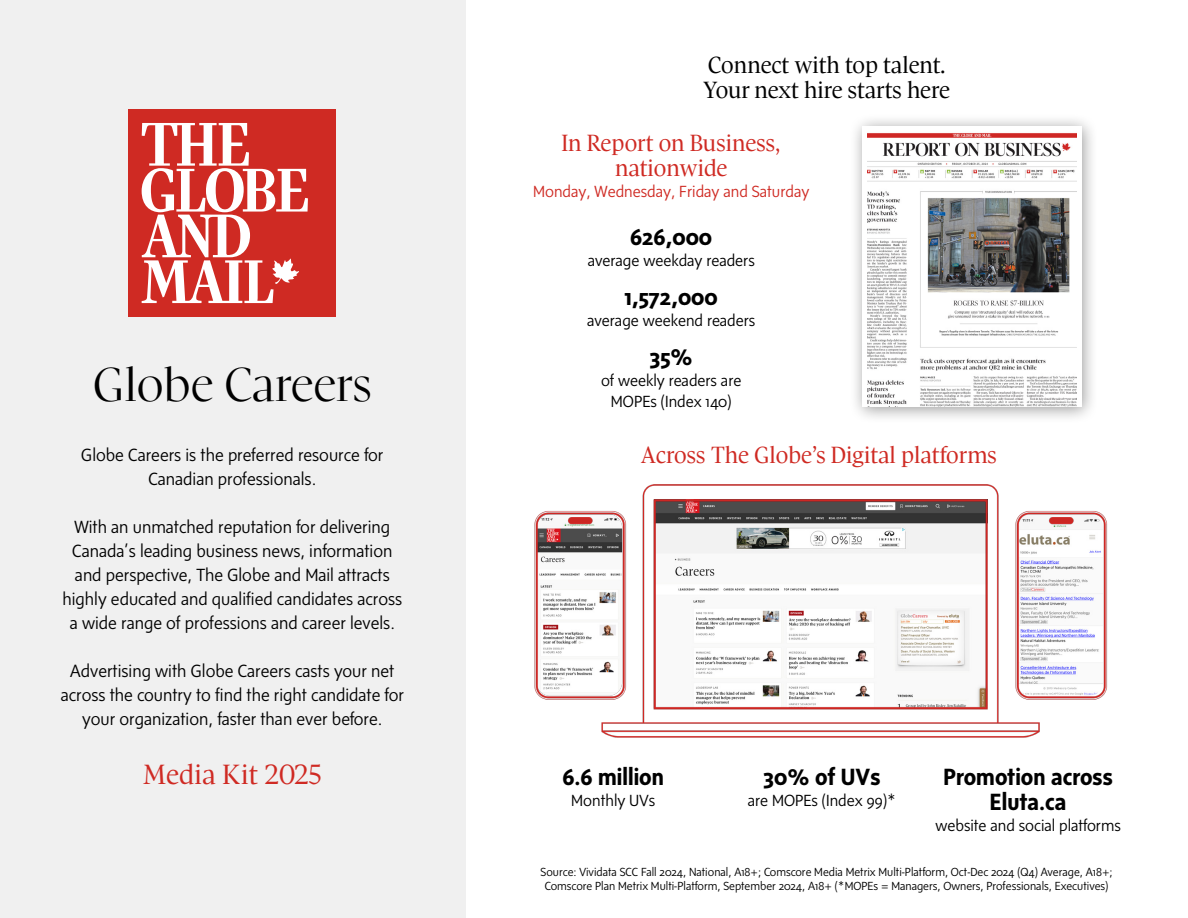
<style>
.page{position:relative;width:1188px;height:918px;background:#fff}
.page>*{position:absolute;margin:0;border:0;box-sizing:border-box;transform-origin:0 0}
.t1{font:48.9px "Pratt Fine";color:#000}
.t2{font:28.5px "Pratt";letter-spacing:.01em;color:#cf2a23}
.t3{font:24px/25.5px "Pratt";color:#cf2a23;text-align:center}
.t4{font:700 24px/25.5px "G Msans";color:#000;text-align:center}
.t5{font:24px/25.5px "Pratt";color:#000}
.t6{font:300 18px/24px "G Msans";color:#000;text-align:center}
.t7{font:300 16.5px/21px "G Msans";color:#000;text-align:center}
.t8{font:300 16.5px "G Msans";color:#cf2a23}
.t9{font:300 12px/13.5px "G Msans";color:#000;text-align:center}
</style>
<div class="page">
<div style="left:0;top:0;width:465px;height:918px;background:#f0f0f0"></div>
<img style="left:601px;top:484px;width:439px;height:254px">
<div style="left:849px;top:113px;width:250px;height:311px;background:#000;opacity:.4"></div>
<div style="left:862px;top:126px;width:219px;height:281px;background:#fff"></div>
<img style="left:867px;top:133px;width:209px;height:274px">
<div style="left:129px;top:109px;width:207px;height:208px;background:#cf2a23"></div>
<svg style="left:142px;top:123px;width:166px;height:180px"></svg>
<img style="left:991px;top:484px;width:117px;height:231px">
<img style="left:534px;top:484px;width:114px;height:231px">
<h1 class="t1" style="left:93px;top:360px;width:281px">Globe Careers</h1>
<p class="t6" style="left:81px;top:443px;width:304px">Globe Careers is the preferred resource for<br>Canadian professionals.</p>
<p class="t6" style="left:63px;top:515px;width:341px">With an unmatched reputation for delivering Canada’s leading business news, information and perspective, The Globe and Mail attracts highly educated and qualified candidates across a wide range of professions and career levels.</p>
<p class="t6" style="left:61px;top:659px;width:345px">Advertising with Globe Careers casts your net across the country to find the right candidate for your organization, faster than ever before.</p>
<h2 class="t2" style="left:143px;top:760px;width:180px">Media Kit 2025</h2>
<h3 class="t5" style="left:703px;top:52px;width:248px">Connect with top talent.<br>Your next hire starts here</h3>
<h3 class="t3" style="left:562px;top:130px;width:220px">In Report on Business, nationwide</h3>
<p class="t8" style="left:533px;top:183px;width:278px">Monday, Wednesday, Friday and Saturday</p>
<h3 class="t4" style="left:630px;top:224px;width:84px">626,000</h3>
<p class="t7" style="left:588px;top:250px;width:169px">average weekday readers</p>
<h3 class="t4" style="left:625px;top:284px;width:95px">1,572,000</h3>
<p class="t7" style="left:587px;top:310px;width:170px">average weekend readers</p>
<h3 class="t4" style="left:650px;top:344px;width:44px">35%</h3>
<p class="t7" style="left:601px;top:370px;width:142px">of weekly readers are<br>MOPEs (Index 140)</p>
<h3 class="t3" style="left:641px;top:442px;width:357px">Across The Globe’s Digital platforms</h3>
<h3 class="t4" style="left:562px;top:764px;width:103px">6.6 million</h3>
<p class="t7" style="left:571px;top:790px;width:85px">Monthly UVs</p>
<h3 class="t4" style="left:764px;top:764px;width:119px">30% of UVs</h3>
<p class="t7" style="left:748px;top:790px;width:150px">are MOPEs (Index 99)*</p>
<h3 class="t4" style="left:943px;top:764px;width:171px">Promotion across<br>Eluta.ca</h3>
<p class="t7" style="left:935px;top:815px;width:187px">website and social platforms</p>
<p class="t9" style="left:541px;top:865px;width:574px">Source: Vividata SCC Fall 2024, National, A18+; Comscore Media Metrix Multi-Platform, Oct-Dec 2024 (Q4) Average, A18+;<br>Comscore Plan Metrix Multi-Platform, September 2024, A18+ (*MOPEs = Managers, Owners, Professionals, Executives)</p>
</div>
